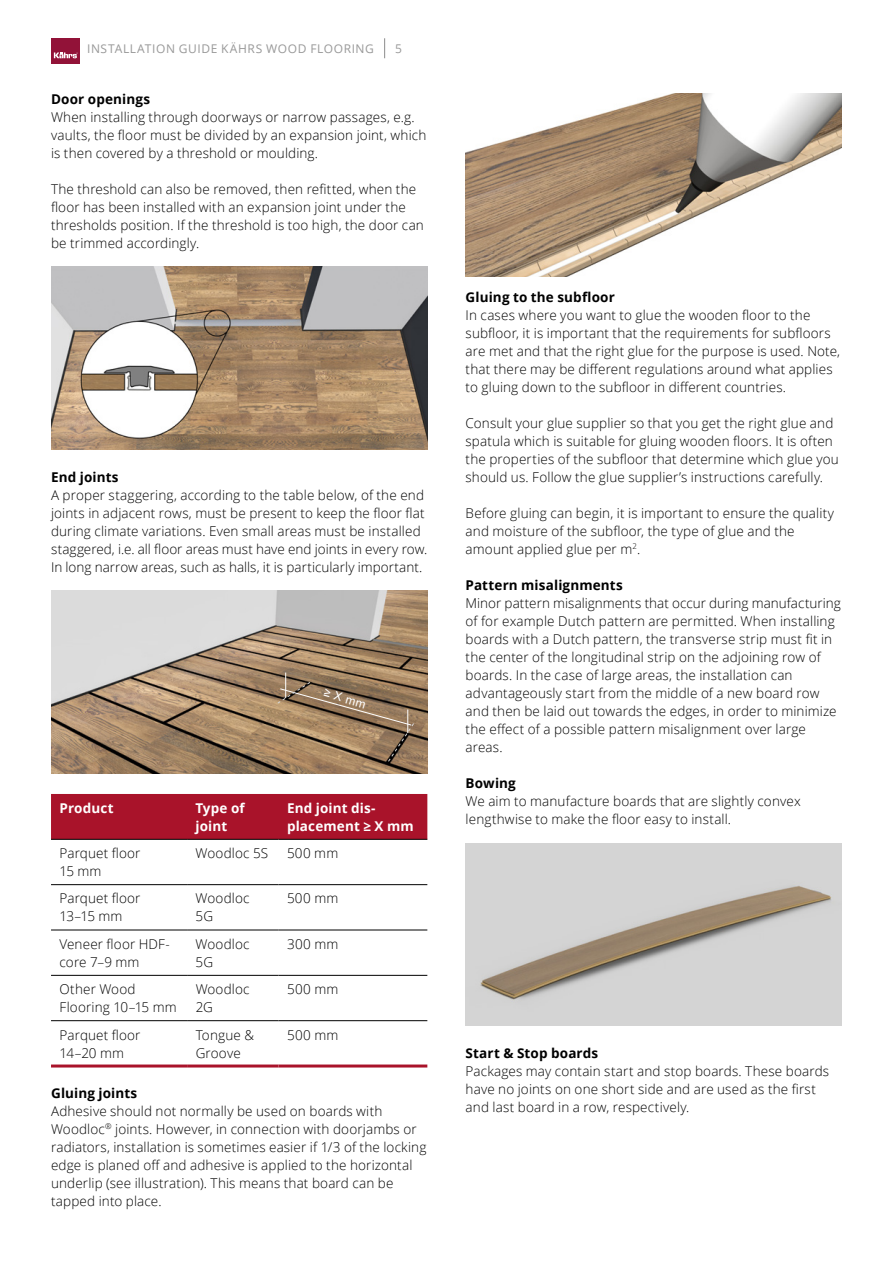
<style>
.page{position:relative;width:893px;height:1263px;background:#fff}
.page>*{position:absolute;margin:0;border:0;box-sizing:border-box;transform-origin:0 0}
.t1{font:300 13.5px/18px "Open Sans";letter-spacing:.01em;color:#000}
.t2{font:700 13.5px "Open Sans";letter-spacing:.01em;color:#000}
.t3{font:700 13.5px/18px "Open Sans";letter-spacing:.01em;color:#fff}
.t4{font:12px "Open Sans";letter-spacing:.05em;color:#989898}
.t5{font:12px "Arial";color:#fff}
</style>
<div class="page">
<div style="left:51px;top:38px;width:29px;height:25px;background:#921238"></div>
<svg style="left:54px;top:52px;width:24px;height:6px"></svg>
<svg style="left:384px;top:38px;width:1px;height:20px"></svg>
<img style="left:51px;top:267px;width:376px;height:183px">
<img style="left:466px;top:94px;width:376px;height:182px">
<img style="left:51px;top:591px;width:376px;height:183px">
<svg style="left:277px;top:672px;width:138px;height:90px;background:#94795b"></svg>
<img style="left:466px;top:843px;width:376px;height:183px">
<div style="left:51px;top:794px;width:376px;height:45px;background:#a9132a"></div>
<hr style="left:51px;top:839px;width:136px;height:1px;background:#000">
<hr style="left:187px;top:839px;width:92px;height:1px;background:#000">
<hr style="left:51px;top:884px;width:136px;height:1px;background:#000">
<hr style="left:187px;top:884px;width:92px;height:1px;background:#000">
<hr style="left:51px;top:930px;width:136px;height:1px;background:#000">
<hr style="left:187px;top:930px;width:92px;height:1px;background:#000">
<hr style="left:51px;top:975px;width:136px;height:1px;background:#000">
<hr style="left:187px;top:975px;width:92px;height:1px;background:#000">
<hr style="left:51px;top:1020px;width:136px;height:1px;background:#000">
<hr style="left:187px;top:1020px;width:92px;height:1px;background:#000">
<hr style="left:51px;top:1064px;width:136px;height:3px;background:#a9132a">
<hr style="left:187px;top:1064px;width:92px;height:3px;background:#a9132a">
<hr style="left:279px;top:839px;width:148px;height:1px;background:#000">
<hr style="left:279px;top:884px;width:148px;height:1px;background:#000">
<hr style="left:279px;top:930px;width:148px;height:1px;background:#000">
<hr style="left:279px;top:975px;width:148px;height:1px;background:#000">
<hr style="left:279px;top:1020px;width:148px;height:1px;background:#000">
<hr style="left:279px;top:1064px;width:148px;height:3px;background:#a9132a">
<p class="t4" style="left:87px;top:41px;width:288px">INSTALLATION GUIDE KÄHRS WOOD FLOORING</p>
<p class="t4" style="left:395px;top:41px;width:8px">5</p>
<p class="t2" style="left:51px;top:89px;width:101px">Door openings</p>
<p class="t1" style="left:51px;top:108px;width:377px">When installing through doorways or narrow passages, e.g. vaults, the floor must be divided by an expansion joint, which is then covered by a threshold or moulding.</p>
<p class="t1" style="left:51px;top:180px;width:374px">The threshold can also be removed, then refitted, when the floor has been installed with an expansion joint under the thresholds position. If the threshold is too high, the door can be trimmed accordingly.</p>
<p class="t2" style="left:51px;top:467px;width:69px">End joints</p>
<p class="t1" style="left:51px;top:486px;width:378px">A proper staggering, according to the table below, of the end joints in adjacent rows, must be present to keep the floor flat during climate variations. Even small areas must be installed staggered, i.e. all floor areas must have end joints in every row.<br>In long narrow areas, such as halls, it is particularly important.</p>
<p class="t5" style="left:326px;top:685px;width:45px;rotate:16deg">≥ X mm</p>
<p class="t3" style="left:60px;top:798px;width:56px">Product</p>
<p class="t3" style="left:196px;top:798px;width:51px">Type of joint</p>
<p class="t3" style="left:287px;top:798px;width:128px">End joint dis&shy;placement ≥ X mm</p>
<p class="t1" style="left:60px;top:844px;width:82px">Parquet floor<br>15 mm</p>
<p class="t1" style="left:196px;top:844px;width:74px">Woodloc 5S</p>
<p class="t1" style="left:287px;top:844px;width:53px">500 mm</p>
<p class="t1" style="left:60px;top:889px;width:82px">Parquet floor<br>13–15 mm</p>
<p class="t1" style="left:196px;top:889px;width:55px">Woodloc<br>5G</p>
<p class="t1" style="left:287px;top:889px;width:53px">500 mm</p>
<p class="t1" style="left:60px;top:934px;width:112px">Veneer floor HDF&shy;core 7–9 mm</p>
<p class="t1" style="left:196px;top:934px;width:55px">Woodloc<br>5G</p>
<p class="t1" style="left:287px;top:934px;width:53px">300 mm</p>
<p class="t1" style="left:60px;top:980px;width:119px">Other Wood<br>Flooring 10–15 mm</p>
<p class="t1" style="left:196px;top:980px;width:55px">Woodloc<br>2G</p>
<p class="t1" style="left:287px;top:980px;width:53px">500 mm</p>
<p class="t1" style="left:60px;top:1025px;width:82px">Parquet floor<br>14–20 mm</p>
<p class="t1" style="left:196px;top:1025px;width:60px">Tongue &amp;<br>Groove</p>
<p class="t1" style="left:287px;top:1025px;width:53px">500 mm</p>
<p class="t2" style="left:51px;top:1083px;width:88px">Gluing joints</p>
<p class="t1" style="left:51px;top:1101px;width:377px">Adhesive should not normally be used on boards with Woodloc<sup>®</sup> joints. However, in connection with doorjambs or radiators, installation is sometimes easier if 1/3 of the locking edge is planed off and adhesive is applied to the horizontal underlip (see illustration). This means that board can be tapped into place.</p>
<p class="t2" style="left:466px;top:287px;width:151px">Gluing to the subfloor</p>
<p class="t1" style="left:466px;top:306px;width:376px">In cases where you want to glue the wooden floor to the subfloor, it is important that the requirements for subfloors are met and that the right glue for the purpose is used. Note, that there may be different regulations around what applies to gluing down to the subfloor in different countries.</p>
<p class="t1" style="left:466px;top:414px;width:375px">Consult your glue supplier so that you get the right glue and spatula which is suitable for gluing wooden floors. It is often the properties of the subfloor that determine which glue you should us. Follow the glue supplier’s instructions carefully.</p>
<p class="t1" style="left:466px;top:504px;width:370px">Before gluing can begin, it is important to ensure the quality and moisture of the subfloor, the type of glue and the amount applied glue per m<sup>2</sup>.</p>
<p class="t2" style="left:466px;top:575px;width:159px">Pattern misalignments</p>
<p class="t1" style="left:466px;top:594px;width:377px">Minor pattern misalignments that occur during manufacturing of for example Dutch pattern are permitted. When installing boards with a Dutch pattern, the transverse strip must fit in the center of the longitudinal strip on the adjoining row of boards. In the case of large areas, the installation can advantageously start from the middle of a new board row and then be laid out towards the edges, in order to minimize the effect of a possible pattern misalignment over large areas.</p>
<p class="t2" style="left:466px;top:773px;width:52px">Bowing</p>
<p class="t1" style="left:466px;top:792px;width:337px">We aim to manufacture boards that are slightly convex lengthwise to make the floor easy to install.</p>
<p class="t2" style="left:466px;top:1043px;width:134px">Start &amp; Stop boards</p>
<p class="t1" style="left:466px;top:1062px;width:365px">Packages may contain start and stop boards. These boards have no joints on one short side and are used as the first and last board in a row, respectively.</p>
</div>
